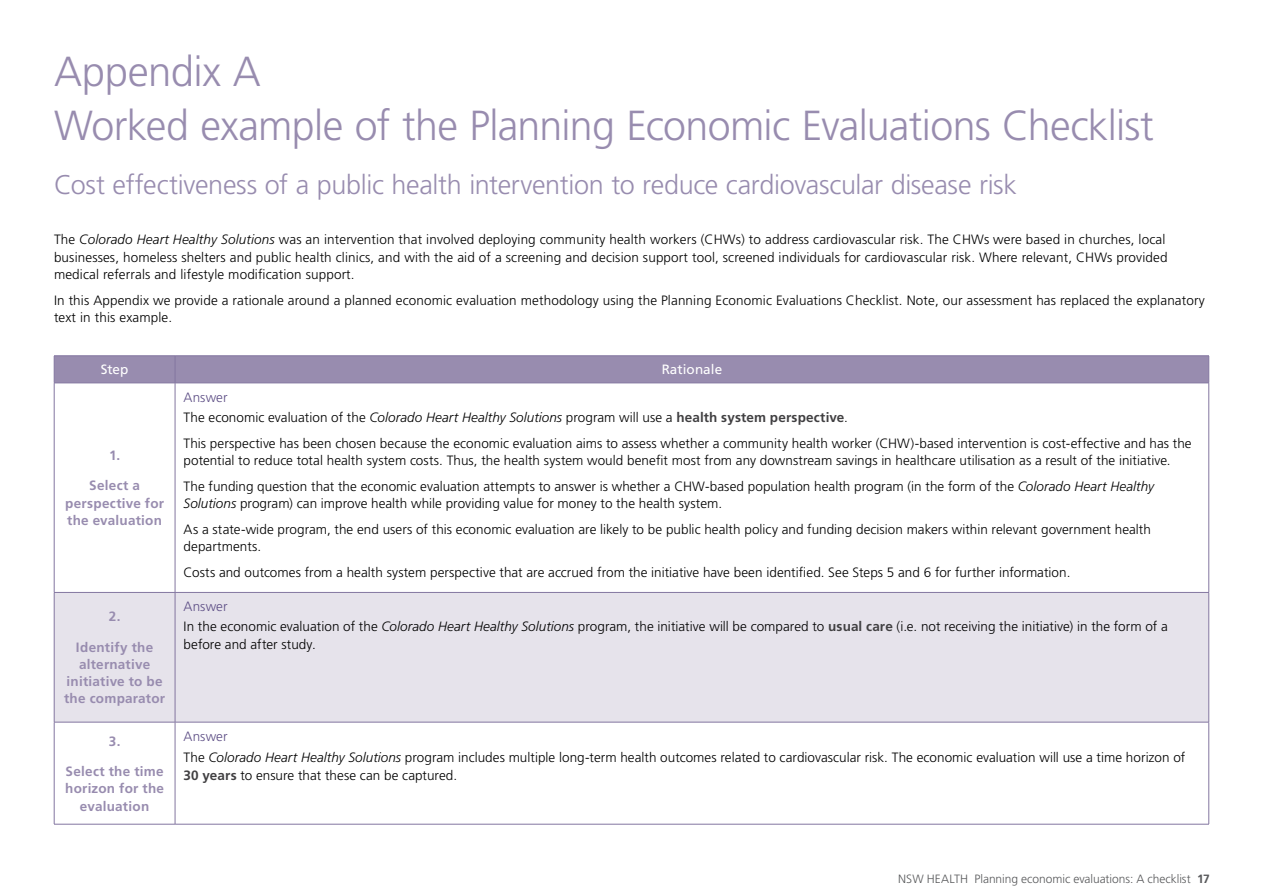
<style>
.page{position:relative;width:1263px;height:893px;background:#fff}
.page>*{position:absolute;margin:0;border:0;box-sizing:border-box;transform-origin:0 0}
.t1{font:300 42px/54px "Frutiger LT Std";letter-spacing:-.015em;color:#988caf}
.t2{font:300 27px "Frutiger LT Std";letter-spacing:-.015em;color:#988caf}
.t3{font:300 13.5px/17.2px "Frutiger LT Std";letter-spacing:.005em;color:#000}
.t4{font:700 13.5px/17.2px "Frutiger LT Std";letter-spacing:.02em;color:#988caf;text-align:center}
.t5{font:13.5px "Frutiger LT Std";letter-spacing:.005em;color:#fff}
.t6{font:300 12px "Frutiger LT Std";letter-spacing:-.005em;color:#58595b}
.s1{font-style:italic}
.s2{color:#5e4f86}
.s3{font-weight:700;color:#414042}
.s4{font-weight:700}
</style>
<div class="page">
<div style="left:55px;top:593px;width:1153px;height:129px;background:#e6e3eb"></div>
<hr style="left:54px;top:355px;width:121px;height:1px;background:#8376a0">
<hr style="left:175px;top:355px;width:1034px;height:1px;background:#8376a0">
<div style="left:54px;top:356px;width:1155px;height:27px;background:#988caf"></div>
<hr style="left:54px;top:383px;width:121px;height:1px;background:#8376a0">
<hr style="left:54px;top:383px;width:1px;height:209px;background:#8376a0">
<hr style="left:175px;top:383px;width:1034px;height:1px;background:#8376a0">
<hr style="left:175px;top:383px;width:1px;height:209px;background:#8376a0">
<hr style="left:1208px;top:383px;width:1px;height:209px;background:#8376a0">
<hr style="left:54px;top:592px;width:121px;height:1px;background:#8376a0">
<hr style="left:54px;top:593px;width:1px;height:129px;background:#8376a0">
<hr style="left:175px;top:592px;width:1034px;height:1px;background:#8376a0">
<hr style="left:175px;top:593px;width:1px;height:129px;background:#8376a0">
<hr style="left:1208px;top:593px;width:1px;height:129px;background:#8376a0">
<hr style="left:54px;top:722px;width:121px;height:1px;background:#8376a0">
<hr style="left:54px;top:722px;width:1px;height:102px;background:#8376a0">
<hr style="left:175px;top:722px;width:1034px;height:1px;background:#8376a0">
<hr style="left:175px;top:722px;width:1px;height:102px;background:#8376a0">
<hr style="left:1208px;top:722px;width:1px;height:102px;background:#8376a0">
<hr style="left:54px;top:824px;width:121px;height:1px;background:#8376a0">
<hr style="left:175px;top:824px;width:1034px;height:1px;background:#8376a0">
<h1 class="t1" style="left:54px;top:45px;width:1101px">Appendix A<br>Worked example of the Planning Economic Evaluations Checklist</h1>
<h2 class="t2" style="left:54px;top:169px;width:964px">Cost effectiveness of a public health intervention to reduce cardiovascular disease risk</h2>
<p class="t3" style="left:54px;top:231px;width:1115px">The <span class="s1">Colorado Heart Healthy Solutions</span> was an intervention that involved deploying community health workers (CHWs) to address cardiovascular risk. The CHWs were based in churches, local businesses, homeless shelters and public health clinics, and with the aid of a screening and decision support tool, screened individuals for cardiovascular risk. Where relevant, CHWs provided medical referrals and lifestyle modification support.</p>
<p class="t3" style="left:54px;top:291px;width:1152px">In this Appendix we provide a rationale around a planned economic evaluation methodology using the Planning Economic Evaluations Checklist. Note, our assessment has replaced the explanatory text in this example.</p>
<p class="t5" style="left:101px;top:362px;width:29px">Step</p>
<p class="t5" style="left:662px;top:362px;width:62px">Rationale</p>
<p class="t4" style="left:109px;top:447px;width:13px">1.</p>
<p class="t4" style="left:65px;top:477px;width:100px">Select a perspective for the evaluation</p>
<p class="t4" style="left:109px;top:608px;width:13px">2.</p>
<p class="t4" style="left:64px;top:638px;width:103px">Identify the alternative initiative to be the comparator</p>
<p class="t4" style="left:109px;top:733px;width:13px">3.</p>
<p class="t4" style="left:65px;top:763px;width:100px">Select the time horizon for the evaluation</p>
<p class="t3" style="left:184px;top:387px;width:666px;line-height:20.2px"><span class="s2">Answer<br></span>The economic evaluation of the <span class="s1">Colorado Heart Healthy Solutions</span> program will use a <span class="s3">health system perspective</span>.</p>
<p class="t3" style="left:184px;top:434px;width:1010px">This perspective has been chosen because the economic evaluation aims to assess whether a community health worker (CHW)-based intervention is cost-effective and has the potential to reduce total health system costs. Thus, the health system would benefit most from any downstream savings in healthcare utilisation as a result of the initiative.</p>
<p class="t3" style="left:184px;top:477px;width:972px">The funding question that the economic evaluation attempts to answer is whether a CHW-based population health program (in the form of the <span class="s1">Colorado Heart Healthy<br>Solutions</span> program) can improve health while providing value for money to the health system.</p>
<p class="t3" style="left:184px;top:520px;width:969px">As a state-wide program, the end users of this economic evaluation are likely to be public health policy and funding decision makers within relevant government health departments.</p>
<p class="t3" style="left:184px;top:563px;width:888px">Costs and outcomes from a health system perspective that are accrued from the initiative have been identified. See Steps 5 and 6 for further information.</p>
<p class="t3" style="left:184px;top:596px;width:986px;line-height:20.2px"><span class="s2">Answer<br></span>In the economic evaluation of the <span class="s1">Colorado Heart Healthy Solutions</span> program, the initiative will be compared to <span class="s3">usual care</span> (i.e. not receiving the initiative) in the form of a</p>
<p class="t3" style="left:184px;top:635px;width:134px">before and after study.</p>
<p class="t3" style="left:184px;top:726px;width:1003px;line-height:21.5px"><span class="s2">Answer<br></span>The <span class="s1">Colorado Heart Healthy Solutions</span> program includes multiple long-term health outcomes related to cardiovascular risk. The economic evaluation will use a time horizon of</p>
<p class="t3" style="left:184px;top:766px;width:275px"><span class="s3">30 years</span> to ensure that these can be captured.</p>
<p class="t6" style="left:898px;top:872px;width:313px">NSW HEALTH Planning economic evaluations: A checklist <span class="s4">17</span></p>
</div>
